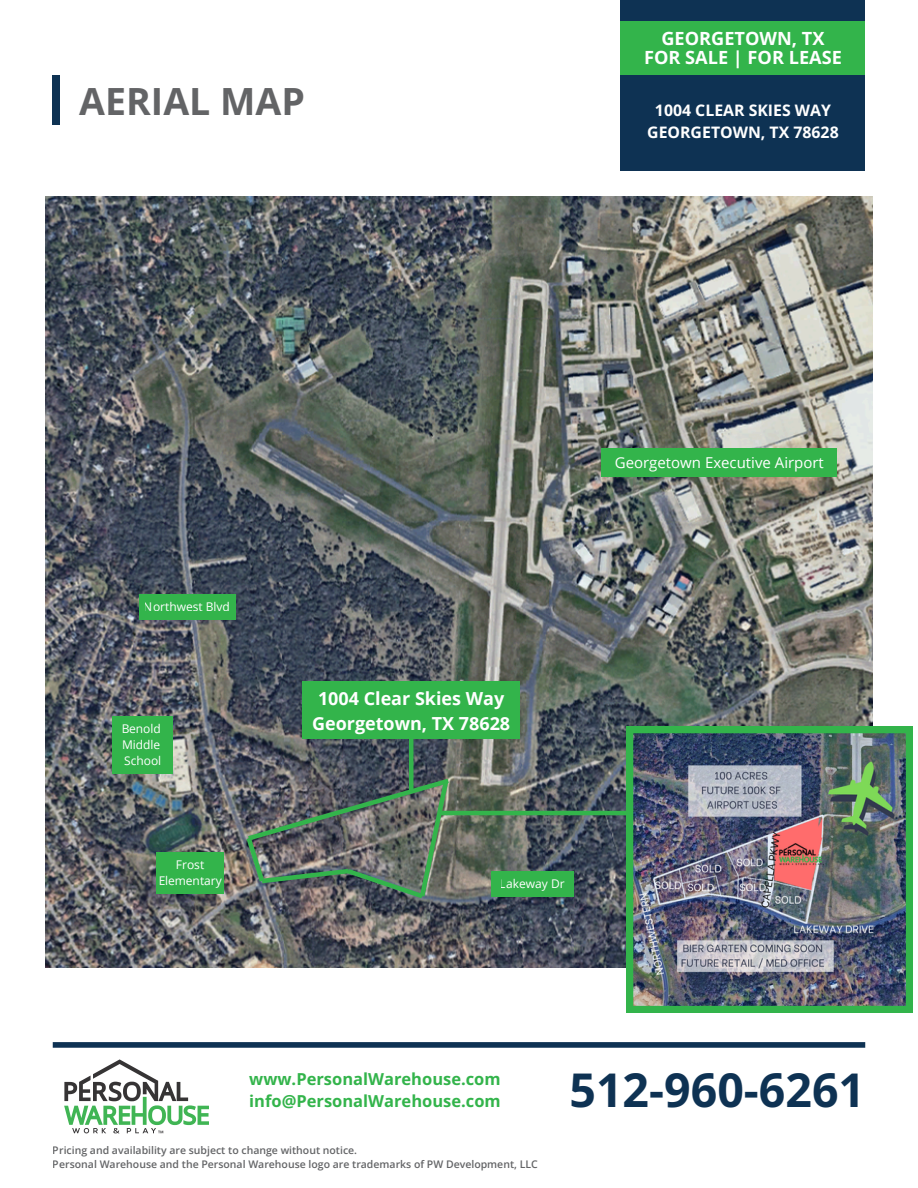
<style>
.page{position:relative;width:918px;height:1188px;background:#fff}
.page>*{position:absolute;margin:0;border:0;box-sizing:border-box;transform-origin:0 0}
.t1{font:700 46.5px "Open Sans";color:#0e3253}
.t2{font:700 37.5px "Open Sans";color:#636466}
.t3{font:700 18.15px/19.2px "Open Sans";color:#fff;text-align:center}
.t4{font:700 18px "Open Sans";color:#fff}
.t5{font:700 16.5px/22.5px "Open Sans";color:#33b44b}
.t6{font:700 15.9px/21.3px "Open Sans";color:#fff;text-align:center}
.t7{font:15px "Open Sans";color:#fff}
.t8{font:12px/16px "Open Sans";color:#fff}
.t9{font:600 10.5px/14px "Open Sans";color:#636466}
</style>
<div class="page">
<div style="left:53px;top:75px;width:7px;height:50px;background:#0e3253"></div>
<div style="left:621px;top:0;width:244px;height:170px;background:#0e3253"></div>
<div style="left:621px;top:22px;width:244px;height:53px;background:#33b44b"></div>
<img style="left:46px;top:197px;width:826px;height:770px">
<div style="left:602px;top:448px;width:235px;height:29px;background:#33b44b"></div>
<div style="left:491px;top:871px;width:82px;height:25px;background:#33b44b"></div>
<div style="left:139px;top:594px;width:96px;height:25px;background:#33b44b"></div>
<hr style="left:409px;top:732px;width:4px;height:59px;background:#33b44b">
<div style="left:303px;top:682px;width:217px;height:57px;background:#33b44b"></div>
<img style="left:243px;top:775px;width:211px;height:127px">
<div style="left:112px;top:716px;width:61px;height:58px;background:#33b44b"></div>
<div style="left:157px;top:852px;width:67px;height:42px;background:#33b44b"></div>
<hr style="left:439px;top:811px;width:188px;height:4px;background:#33b44b">
<img style="left:627px;top:727px;width:285px;height:285px">
<div style="left:53px;top:1042px;width:812px;height:6px;background:#0e3253"></div>
<svg style="left:64px;top:1059px;width:145px;height:74px"></svg>
<h2 class="t2" style="left:79px;top:74px;width:227px">AERIAL MAP</h2>
<h3 class="t3" style="left:644px;top:28px;width:199px">GEORGETOWN, TX<br>FOR SALE | FOR LEASE</h3>
<h5 class="t6" style="left:647px;top:100px;width:193px">1004 CLEAR SKIES WAY<br>GEORGETOWN, TX 78628</h5>
<h6 class="t7" style="left:615px;top:452px;width:211px">Georgetown Executive Airport</h6>
<p class="t8" style="left:144px;top:598px;width:88px">Northwest Blvd</p>
<h4 class="t4" style="left:318px;top:686px;width:188px">1004 Clear Skies Way</h4>
<p class="t8" style="left:121px;top:720px;width:41px">Benold</p>
<h4 class="t4" style="left:312px;top:710px;width:200px">Georgetown, TX 78628</h4>
<p class="t8" style="left:122px;top:736px;width:41px">Middle<br>School</p>
<p class="t8" style="left:158px;top:856px;width:65px;text-align:center">Frost<br>Elementary</p>
<p class="t8" style="left:500px;top:875px;width:66px">Lakeway Dr</p>
<h4 class="t5" style="left:249px;top:1067px;width:253px">www.PersonalWarehouse.com info@PersonalWarehouse.com</h4>
<h1 class="t1" style="left:569px;top:1057px;width:297px">512-960-6261</h1>
<p class="t9" style="left:53px;top:1143px;width:487px">Pricing and availability are subject to change without notice.<br>Personal Warehouse and the Personal Warehouse logo are trademarks of PW Development, LLC</p>
</div>
